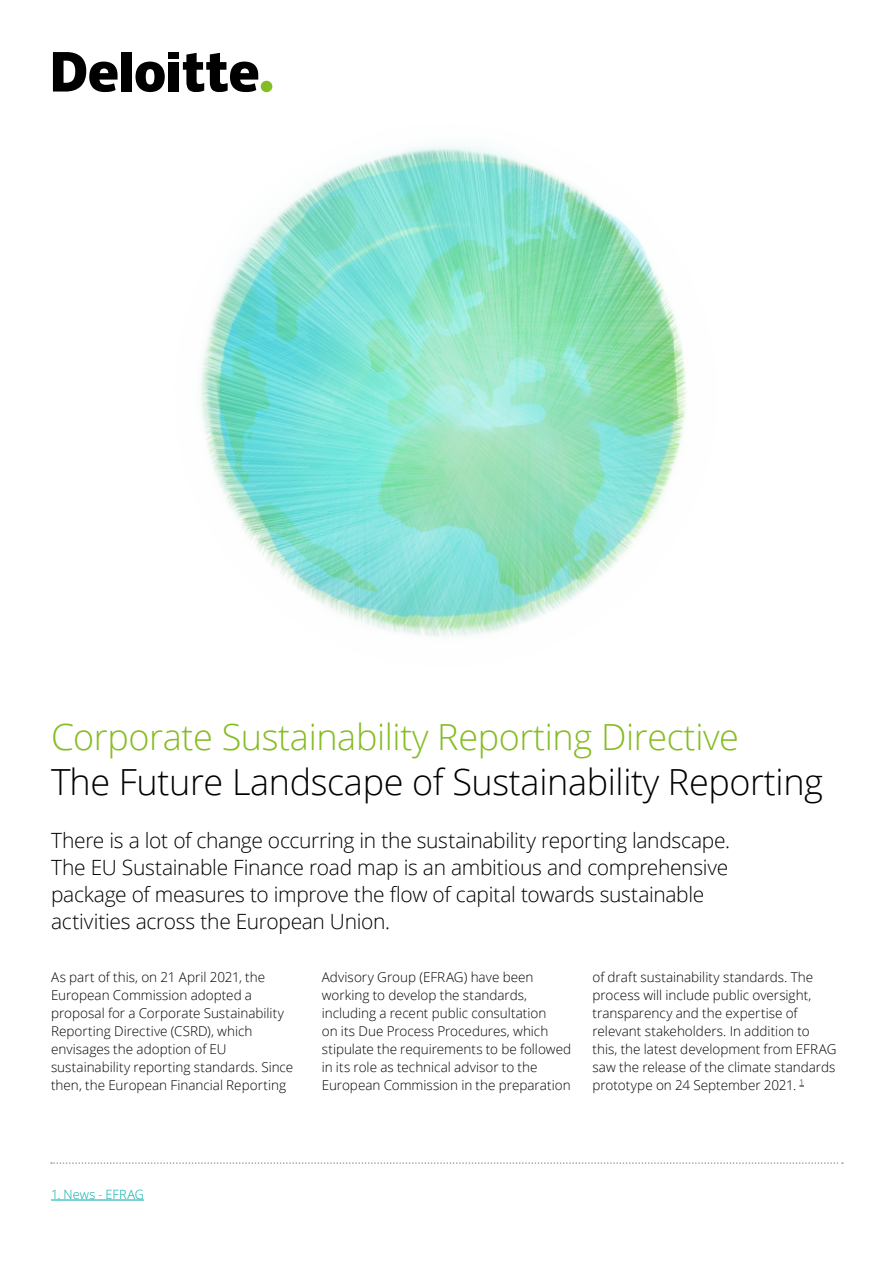
<style>
.page{position:relative;width:893px;height:1263px;background:#fff}
.page>*{position:absolute;margin:0;border:0;box-sizing:border-box;transform-origin:0 0}
.t1{font:300 36px "Open Sans";letter-spacing:-.01em;color:#000}
.t2{font:300 36px "Open Sans";letter-spacing:-.01em;color:#85bc22}
.t3{font:300 21px/27px "Open Sans";letter-spacing:-.015em;color:#000}
.t4{font:300 13.5px/18px "Open Sans";color:#000}
.t5{font:300 12.75px "Open Sans";letter-spacing:.005em;color:#00abaa}
</style>
<div class="page">
<svg style="left:53px;top:52px;width:16px;height:40px"></svg>
<hr style="left:51px;top:1200px;width:93px;height:1px;background:#00abaa">
<svg style="left:51px;top:1162px;width:792px;height:2px"></svg>
<img style="left:69px;top:52px;width:617px;height:585px">
<h1 class="t2" style="left:51px;top:712px;width:689px">Corporate Sustainability Reporting Directive</h1>
<h1 class="t1" style="left:51px;top:757px;width:773px">The Future Landscape of Sustainability Reporting</h1>
<p class="t3" style="left:51px;top:826px;width:680px">There is a lot of change occurring in the sustainability reporting landscape.<br>The EU Sustainable Finance road map is an ambitious and comprehensive package of measures to improve the flow of capital towards sustainable activities across the European Union.</p>
<p class="t4" style="left:51px;top:967px;width:244px">As part of this, on 21 April 2021, the European Commission adopted a proposal for a Corporate Sustainability Reporting Directive (CSRD), which envisages the adoption of EU sustainability reporting standards. Since then, the European Financial Reporting</p>
<p class="t4" style="left:322px;top:967px;width:251px">Advisory Group (EFRAG) have been working to develop the standards, including a recent public consultation<br>on its Due Process Procedures, which stipulate the requirements to be followed in its role as technical advisor to the European Commission in the preparation</p>
<p class="t4" style="left:592px;top:967px;width:246px">of draft sustainability standards. The process will include public oversight, transparency and the expertise of relevant stakeholders. In addition to this, the latest development from EFRAG saw the release of the climate standards prototype on 24 September 2021. <sup>1</sup></p>
<p class="t5" style="left:51px;top:1186px;width:95px">1. News - EFRAG</p>
</div>
